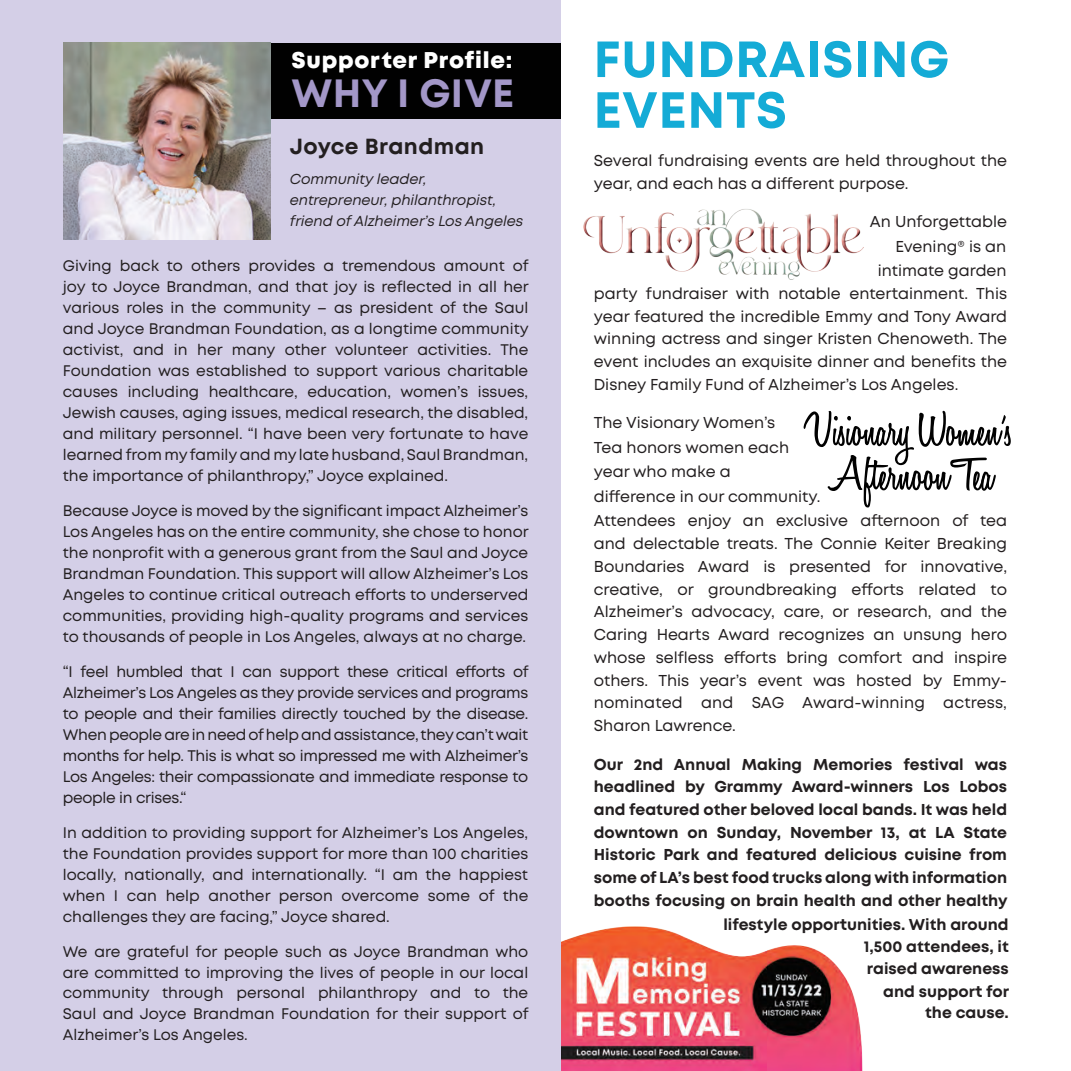
<style>
.page{position:relative;width:1071px;height:1071px;background:#fff}
.page>*{position:absolute;margin:0;border:0;box-sizing:border-box;transform-origin:0 0}
.t1{font:700 50.75px/50.8px "Mont";letter-spacing:.01em;color:#14abd6}
.t2{font:700 39.38px "Mont";letter-spacing:.005em;color:#a397c8}
.t3{font:800 22.75px "Mont";letter-spacing:.035em;color:#fff}
.t4{font:700 21.88px "Mont";letter-spacing:.02em;color:#231f20}
.t5{font:15.75px/22.8px "Mont";color:#231f20}
.t6{font:700 15.75px/22.8px "Mont";color:#231f20;text-align:justify}
.t7{font:15.4px/21px "Mont";color:#231f20;text-align:justify}
.t8{font:italic 14.35px/21px "Mont";letter-spacing:-.005em;color:#231f20}
</style>
<div class="page">
<img style="left:560px;top:905px;width:303px;height:166px">
<img style="left:583px;top:209px;width:281px;height:70px">
<div style="left:0;top:0;width:560px;height:1071px;background:#d4cfe7"></div>
<div style="left:197px;top:43px;width:364px;height:76px;background:#010101"></div>
<img style="left:63px;top:43px;width:207px;height:197px">
<svg style="left:804px;top:411px;width:207px;height:97px"></svg>
<h3 class="t3" style="left:292px;top:45px;width:222px">Supporter Profile:</h3>
<h2 class="t2" style="left:292px;top:67px;width:224px">WHY I GIVE</h2>
<h3 class="t4" style="left:290px;top:132px;width:196px">Joyce Brandman</h3>
<p class="t8" style="left:290px;top:168px;width:235px">Community leader, entrepreneur, philanthropist, friend of Alzheimer’s Los Angeles</p>
<p class="t7" style="left:63px;top:255px;width:467px">Giving back to others provides a tremendous amount of joy to Joyce Brandman, and that joy is reflected in all her various roles in the community – as president of the Saul and Joyce Brandman Foundation, as a longtime community activist, and in her many other volunteer activities. The Foundation was established to support various charitable causes including healthcare, education, women’s issues, Jewish causes, aging issues, medical research, the disabled, and military personnel. “I have been very fortunate to have learned from my family and my late husband, Saul Brandman, the importance of philanthropy,” Joyce explained.</p>
<p class="t7" style="left:63px;top:500px;width:467px">Because Joyce is moved by the significant impact Alzheimer’s Los Angeles has on the entire community, she chose to honor the nonprofit with a generous grant from the Saul and Joyce Brandman Foundation. This support will allow Alzheimer’s Los Angeles to continue critical outreach efforts to underserved communities, providing high-quality programs and services to thousands of people in Los Angeles, always at no charge.</p>
<p class="t7" style="left:63px;top:661px;width:467px">“I feel humbled that I can support these critical efforts of Alzheimer’s Los Angeles as they provide services and programs to people and their families directly touched by the disease.<br>When people are in need of help and assistance, they can’t wait months for help. This is what so impressed me with Alzheimer’s Los Angeles: their compassionate and immediate response to people in crises.“</p>
<p class="t7" style="left:63px;top:822px;width:467px">In addition to providing support for Alzheimer’s Los Angeles, the Foundation provides support for more than 100 charities locally, nationally, and internationally. “I am the happiest when I can help another person overcome some of the challenges they are facing,” Joyce shared.</p>
<p class="t7" style="left:63px;top:941px;width:467px">We are grateful for people such as Joyce Brandman who are committed to improving the lives of people in our local community through personal philanthropy and to the Saul and Joyce Brandman Foundation for their support of Alzheimer’s Los Angeles.</p>
<h1 class="t1" style="left:593px;top:34px;width:358px">FUNDRAISING<br>EVENTS</h1>
<p class="t5" style="left:594px;top:149px;width:415px">Several fundraising events are held throughout the year, and each has a different purpose.</p>
<p class="t5" style="left:870px;top:209px;width:139px;line-height:24.5px;text-align:right">An Unforgettable<br>Evening® is an intimate garden</p>
<p class="t5" style="left:594px;top:282px;width:415px;text-align:justify">party fundraiser with notable entertainment. This year featured the incredible Emmy and Tony Award winning actress and singer Kristen Chenoweth. The event includes an exquisite dinner and benefits the Disney Family Fund of Alzheimer’s Los Angeles.</p>
<p class="t5" style="left:594px;top:411px;width:415px;line-height:24.5px">The Visionary Women’s<br>Tea honors women each<br>year who make a<br>difference in our community.<br>Attendees enjoy an exclusive afternoon of tea</p>
<p class="t5" style="left:594px;top:532px;width:415px;text-align:justify">and delectable treats. The Connie Keiter Breaking Boundaries Award is presented for innovative, creative, or groundbreaking efforts related to Alzheimer’s advocacy, care, or research, and the Caring Hearts Award recognizes an unsung hero whose selfless efforts bring comfort and inspire others. This year’s event was hosted by Emmy&shy;nominated and SAG Award-winning actress, Sharon Lawrence.</p>
<p class="t6" style="left:594px;top:753px;width:415px">Our 2nd Annual Making Memories festival was headlined by Grammy Award-winners Los Lobos and featured other beloved local bands. It was held downtown on Sunday, November 13, at LA State Historic Park and featured delicious cuisine from some of LA’s best food trucks along with information booths focusing on brain health and other healthy</p>
<p class="t6" style="left:723px;top:914px;width:287px;line-height:22.2px;text-align:right">lifestyle opportunities. With around<br>1,500 attendees, it<br>raised awareness<br>and support for</p>
<p class="t6" style="left:925px;top:1001px;width:85px">the cause.</p>
</div>
